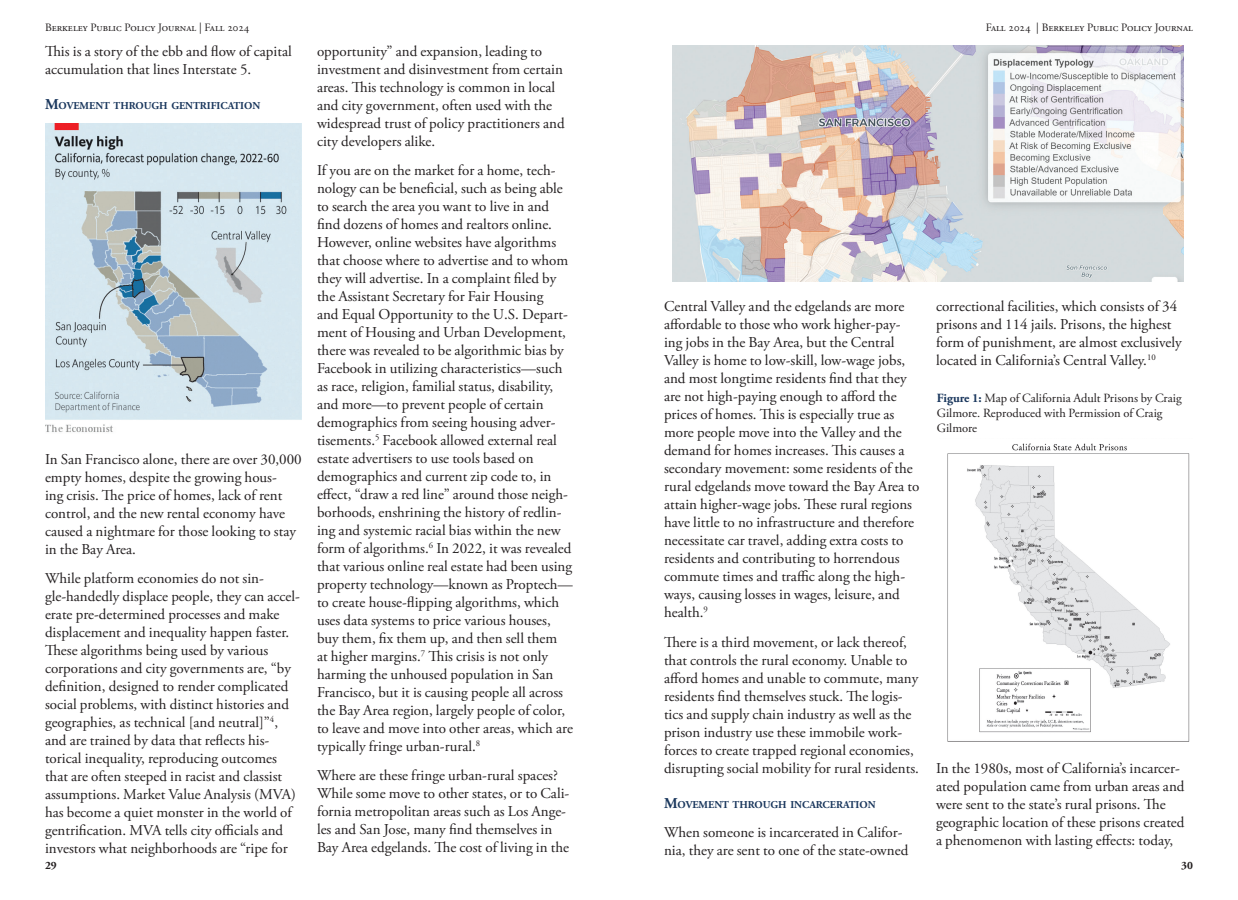
<style>
.page{position:relative;width:1238px;height:900px;background:#fff}
.page>*{position:absolute;margin:0;border:0;box-sizing:border-box;transform-origin:0 0}
.Copy{font:15px/18px "Adobe Garamond Pro";color:#231f20}
.Copy-2{font:12.5px/15px "Adobe Garamond Pro";color:#231f20}
.t1{font:11.25px "Adobe Garamond Pro";color:#231f20}
.t2{font:700 11.25px "Adobe Garamond Pro";color:#231f20}
.Subhead{font:700 10.5px "Adobe Garamond Pro";color:#1a375d}
.s1{font-size:15px}
.s2{font-weight:700;color:#1a375d}
</style>
<div class="page">
<img style="left:45px;top:123px;width:256px;height:310px">
<img style="left:947px;top:443px;width:243px;height:299px">
<img style="left:672px;top:45px;width:511px;height:237px">
<p class="t1" style="left:45px;top:20px;width:206px">Berkeley Public Policy Journal | Fall 2024</p>
<p class="t1" style="left:985px;top:20px;width:209px">Fall 2024 | Berkeley Public Policy Journal</p>
<p class="Copy" style="left:45px;top:43px;width:248px">This is a story of the ebb and flow of capital accumulation that lines Interstate 5.</p>
<p class="Subhead" style="left:45px;top:99px;width:217px"><span class="s1">M</span>OVEMENT THROUGH GENTRIFICATION</p>
<p class="Copy" style="left:45px;top:451px;width:258px">In San Francisco alone, there are over 30,000 empty homes, despite the growing hous-<br>ing crisis. The price of homes, lack of rent control, and the new rental economy have caused a nightmare for those looking to stay in the Bay Area.</p>
<p class="Copy" style="left:45px;top:570px;width:256px">While platform economies do not sin&shy;gle-handedly displace people, they can accel&shy;erate pre-determined processes and make displacement and inequality happen faster.<br>These algorithms being used by various corporations and city governments are, “by definition, designed to render complicated social problems, with distinct histories and geographies, as technical [and neutral]”<sup>4</sup>, and are trained by data that reflects his&shy;torical inequality, reproducing outcomes that are often steeped in racist and classist assumptions. Market Value Analysis (MVA) has become a quiet monster in the world of gentrification. MVA tells city officials and investors what neighborhoods are “ripe for</p>
<p class="Copy" style="left:317px;top:43px;width:249px">opportunity” and expansion, leading to investment and disinvestment from certain areas. This technology is common in local and city government, often used with the widespread trust of policy practitioners and city developers alike.</p>
<p class="Copy" style="left:317px;top:162px;width:257px">If you are on the market for a home, tech&shy;nology can be beneficial, such as being able to search the area you want to live in and find dozens of homes and realtors online.<br>However, online websites have algorithms that choose where to advertise and to whom they will advertise. In a complaint filed by the Assistant Secretary for Fair Housing<br>and Equal Opportunity to the U.S. Depart&shy;ment of Housing and Urban Development, there was revealed to be algorithmic bias by Facebook in utilizing characteristics—such as race, religion, familial status, disability, and more—to prevent people of certain demographics from seeing housing adver&shy;tisements.<sup>5</sup> Facebook allowed external real estate advertisers to use tools based on demographics and current zip code to, in effect, “draw a red line” around those neigh&shy;borhoods, enshrining the history of redlin&shy;ing and systemic racial bias within the new form of algorithms.<sup>6</sup> In 2022, it was revealed that various online real estate had been using property technology—known as Proptech— to create house-flipping algorithms, which uses data systems to price various houses, buy them, fix them up, and then sell them<br>at higher margins.<sup>7</sup> This crisis is not only harming the unhoused population in San Francisco, but it is causing people all across the Bay Area region, largely people of color, to leave and move into other areas, which are typically fringe urban-rural.<sup>8</sup></p>
<p class="Copy" style="left:317px;top:767px;width:254px">Where are these fringe urban-rural spaces?<br>While some move to other states, or to Cali&shy;fornia metropolitan areas such as Los Ange&shy;les and San Jose, many find themselves in Bay Area edgelands. The cost of living in the</p>
<p class="Copy" style="left:664px;top:298px;width:257px">Central Valley and the edgelands are more affordable to those who work higher-pay&shy;ing jobs in the Bay Area, but the Central Valley is home to low-skill, low-wage jobs, and most longtime residents find that they are not high-paying enough to afford the prices of homes. This is especially true as more people move into the Valley and the demand for homes increases. This causes a secondary movement: some residents of the rural edgelands move toward the Bay Area to attain higher-wage jobs. These rural regions have little to no infrastructure and therefore necessitate car travel, adding extra costs to residents and contributing to horrendous commute times and traffic along the high&shy;ways, causing losses in wages, leisure, and health.<sup>9</sup></p>
<p class="Copy" style="left:664px;top:634px;width:256px">There is a third movement, or lack thereof, that controls the rural economy. Unable to afford homes and unable to commute, many residents find themselves stuck. The logis&shy;tics and supply chain industry as well as the prison industry use these immobile work&shy;forces to create trapped regional economies, disrupting social mobility for rural residents.</p>
<p class="Subhead" style="left:664px;top:798px;width:213px"><span class="s1">M</span>OVEMENT THROUGH INCARCERATION</p>
<p class="Copy" style="left:664px;top:824px;width:246px">When someone is incarcerated in Califor&shy;nia, they are sent to one of the state-owned</p>
<p class="Copy" style="left:936px;top:298px;width:247px">correctional facilities, which consists of 34 prisons and 114 jails. Prisons, the highest form of punishment, are almost exclusively located in California’s Central Valley.<sup>10</sup></p>
<p class="Copy-2" style="left:936px;top:391px;width:246px"><span class="s2">Figure 1:</span> Map of California Adult Prisons by Craig<br>Gilmore. Reproduced with Permission of Craig<br>Gilmore</p>
<p class="Copy" style="left:936px;top:759px;width:250px">In the 1980s, most of California’s incarcer&shy;ated population came from urban areas and were sent to the state’s rural prisons. The geographic location of these prisons created a phenomenon with lasting effects: today,</p>
<p class="t2" style="left:45px;top:859px;width:13px">29</p>
<p class="t2" style="left:1181px;top:859px;width:13px">30</p>
</div>
